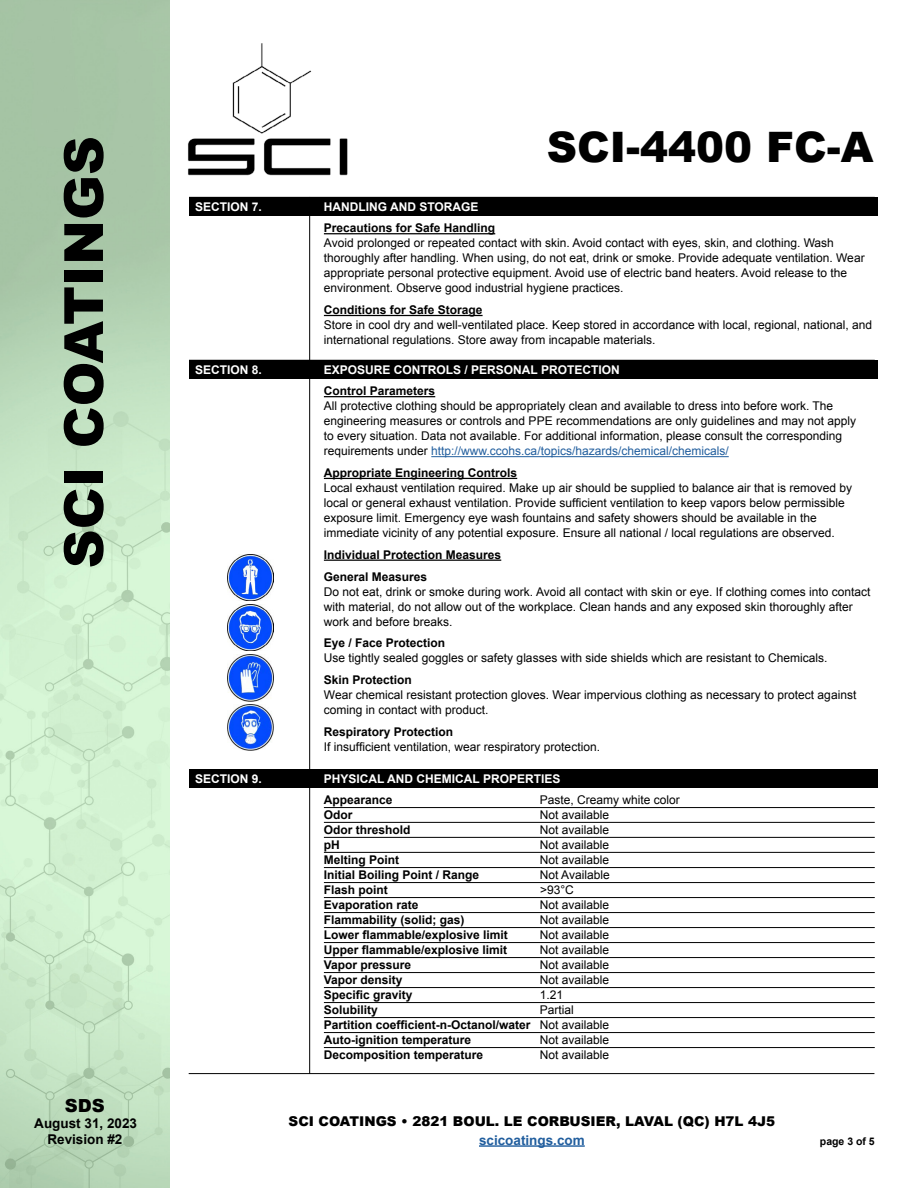
<style>
.page{position:relative;width:918px;height:1188px;background:#fff}
.page>*{position:absolute;margin:0;border:0;box-sizing:border-box;transform-origin:0 0}
.t1{font:900 54px "Arial";color:#000}
.t2{font:900 42px "Arial";color:#000}
.t3{font:900 18px "Arial";color:#000}
.t4{font:900 13.5px "Arial";color:#000}
.t5{font:700 13.5px/16.2px "Arial";color:#000;text-align:center}
.t6{font:700 13.5px "Arial";color:#215e9e}
.t7{font:12px/15px "Arial";color:#000}
.t8{font:700 12px/15px "Arial";color:#000}
.t9{font:700 12px "Arial";color:#fff}
.t10{font:700 10.5px "Arial";color:#000}
.s1{color:#215e9e}
.s2{font-weight:400}
</style>
<div class="page">
<img style="left:0;top:0;width:170px;height:1188px">
<hr style="left:479px;top:1145px;width:106px;height:2px;background:#215e9e">
<div style="left:189px;top:197px;width:689px;height:19px;background:#000"></div>
<div style="left:189px;top:360px;width:689px;height:19px;background:#000"></div>
<div style="left:189px;top:769px;width:689px;height:19px;background:#000"></div>
<hr style="left:324px;top:233px;width:171px;height:1px;background:#000">
<hr style="left:324px;top:315px;width:159px;height:1px;background:#000">
<hr style="left:324px;top:396px;width:111px;height:1px;background:#000">
<hr style="left:431px;top:456px;width:298px;height:1px;background:#215e9e">
<hr style="left:324px;top:478px;width:193px;height:1px;background:#000">
<hr style="left:324px;top:560px;width:177px;height:1px;background:#000">
<hr style="left:324px;top:807px;width:551px;height:1px;background:#000">
<hr style="left:324px;top:822px;width:551px;height:1px;background:#000">
<hr style="left:324px;top:837px;width:551px;height:1px;background:#000">
<hr style="left:324px;top:852px;width:551px;height:1px;background:#000">
<hr style="left:324px;top:867px;width:551px;height:1px;background:#000">
<hr style="left:324px;top:882px;width:551px;height:1px;background:#000">
<hr style="left:324px;top:897px;width:551px;height:1px;background:#000">
<hr style="left:324px;top:912px;width:551px;height:1px;background:#000">
<hr style="left:324px;top:927px;width:551px;height:1px;background:#000">
<hr style="left:324px;top:942px;width:551px;height:1px;background:#000">
<hr style="left:324px;top:957px;width:551px;height:1px;background:#000">
<hr style="left:324px;top:972px;width:551px;height:1px;background:#000">
<hr style="left:324px;top:987px;width:551px;height:1px;background:#000">
<hr style="left:324px;top:1002px;width:551px;height:1px;background:#000">
<hr style="left:324px;top:1017px;width:551px;height:1px;background:#000">
<hr style="left:324px;top:1032px;width:551px;height:1px;background:#000">
<hr style="left:324px;top:1047px;width:551px;height:1px;background:#000">
<hr style="left:309px;top:197px;width:1px;height:877px;background:#000">
<hr style="left:189px;top:1073px;width:685px;height:1px;background:#000">
<img style="left:228px;top:555px;width:46px;height:46px">
<img style="left:228px;top:605px;width:46px;height:46px">
<img style="left:228px;top:655px;width:46px;height:46px">
<img style="left:228px;top:705px;width:46px;height:46px">
<img style="left:188px;top:44px;width:160px;height:132px">
<h1 class="t1" style="left:44px;top:568px;width:434px;rotate:-90deg">SCI COATINGS</h1>
<h3 class="t3" style="left:65px;top:1092px;width:41px">SDS</h3>
<p class="t5" style="left:34px;top:1115px;width:104px">August 31, 2023<br>Revision #2</p>
<p class="t9" style="left:195px;top:199px;width:68px">SECTION 7.</p>
<p class="t9" style="left:195px;top:361px;width:68px">SECTION 8.</p>
<p class="t9" style="left:195px;top:771px;width:68px">SECTION 9.</p>
<h2 class="t2" style="left:547px;top:117px;width:328px">SCI-4400 FC-A</h2>
<p class="t9" style="left:324px;top:199px;width:156px">HANDLING AND STORAGE</p>
<p class="t8" style="left:324px;top:221px;width:173px">Precautions for Safe Handling</p>
<p class="t7" style="left:324px;top:236px;width:542px">Avoid prolonged or repeated contact with skin. Avoid contact with eyes, skin, and clothing. Wash thoroughly after handling. When using, do not eat, drink or smoke. Provide adequate ventilation. Wear appropriate personal protective equipment. Avoid use of electric band heaters. Avoid release to the environment. Observe good industrial hygiene practices.</p>
<p class="t8" style="left:324px;top:303px;width:160px">Conditions for Safe Storage</p>
<p class="t7" style="left:324px;top:318px;width:550px">Store in cool dry and well-ventilated place. Keep stored in accordance with local, regional, national, and international regulations. Store away from incapable materials.</p>
<p class="t9" style="left:324px;top:361px;width:297px">EXPOSURE CONTROLS / PERSONAL PROTECTION</p>
<p class="t8" style="left:324px;top:384px;width:113px">Control Parameters</p>
<p class="t7" style="left:324px;top:399px;width:534px">All protective clothing should be appropriately clean and available to dress into before work. The engineering measures or controls and PPE recommendations are only guidelines and may not apply to every situation. Data not available. For additional information, please consult the corresponding requirements under <span class="s1">http://www.ccohs.ca/topics/hazards/chemical/chemicals/</span></p>
<p class="t8" style="left:324px;top:466px;width:195px">Appropriate Engineering Controls</p>
<p class="t7" style="left:324px;top:481px;width:530px">Local exhaust ventilation required. Make up air should be supplied to balance air that is removed by local or general exhaust ventilation. Provide sufficient ventilation to keep vapors below permissible exposure limit. Emergency eye wash fountains and safety showers should be available in the immediate vicinity of any potential exposure. Ensure all national / local regulations are observed.</p>
<p class="t8" style="left:324px;top:544px;width:179px;line-height:21.8px">Individual Protection Measures<br>General Measures</p>
<p class="t7" style="left:324px;top:584px;width:548px">Do not eat, drink or smoke during work. Avoid all contact with skin or eye. If clothing comes into contact with material, do not allow out of the workplace. Clean hands and any exposed skin thoroughly after work and before breaks.</p>
<p class="t8" style="left:324px;top:636px;width:123px">Eye / Face Protection</p>
<p class="t7" style="left:324px;top:651px;width:505px">Use tightly sealed goggles or safety glasses with side shields which are resistant to Chemicals.</p>
<p class="t8" style="left:324px;top:673px;width:90px">Skin Protection</p>
<p class="t7" style="left:324px;top:688px;width:534px">Wear chemical resistant protection gloves. Wear impervious clothing as necessary to protect against coming in contact with product.</p>
<p class="t8" style="left:324px;top:725px;width:131px">Respiratory Protection</p>
<p class="t7" style="left:324px;top:739px;width:278px">If insufficient ventilation, wear respiratory protection.</p>
<p class="t9" style="left:324px;top:771px;width:238px">PHYSICAL AND CHEMICAL PROPERTIES</p>
<p class="t8" style="left:324px;top:793px;width:70px">Appearance</p>
<p class="t7" style="left:540px;top:793px;width:142px">Paste, Creamy white color</p>
<p class="t8" style="left:324px;top:808px;width:30px">Odor</p>
<p class="t7" style="left:540px;top:808px;width:71px">Not available</p>
<p class="t8" style="left:324px;top:823px;width:88px">Odor threshold</p>
<p class="t7" style="left:540px;top:823px;width:71px">Not available</p>
<p class="t8" style="left:324px;top:838px;width:17px">pH</p>
<p class="t7" style="left:540px;top:838px;width:71px">Not available</p>
<p class="t8" style="left:324px;top:853px;width:77px">Melting Point</p>
<p class="t7" style="left:540px;top:853px;width:71px">Not available</p>
<p class="t8" style="left:324px;top:868px;width:157px">Initial Boiling Point / Range</p>
<p class="t7" style="left:540px;top:868px;width:71px">Not Available</p>
<p class="t8" style="left:324px;top:883px;width:66px">Flash point</p>
<p class="t7" style="left:540px;top:883px;width:35px">&gt;93°C</p>
<p class="t8" style="left:324px;top:898px;width:96px">Evaporation rate</p>
<p class="t7" style="left:540px;top:898px;width:71px">Not available</p>
<p class="t8" style="left:324px;top:913px;width:142px">Flammability (solid; gas)</p>
<p class="t7" style="left:540px;top:913px;width:71px">Not available</p>
<p class="t8" style="left:324px;top:928px;width:186px">Lower flammable/explosive limit</p>
<p class="t7" style="left:540px;top:928px;width:71px">Not available</p>
<p class="t8" style="left:324px;top:943px;width:185px">Upper flammable/explosive limit</p>
<p class="t7" style="left:540px;top:943px;width:71px">Not available</p>
<p class="t8" style="left:324px;top:958px;width:89px">Vapor pressure</p>
<p class="t7" style="left:540px;top:958px;width:71px">Not available</p>
<p class="t8" style="left:324px;top:973px;width:80px">Vapor density</p>
<p class="t7" style="left:540px;top:973px;width:71px">Not available</p>
<p class="t8" style="left:324px;top:988px;width:90px">Specific gravity</p>
<p class="t7" style="left:540px;top:988px;width:25px">1.21</p>
<p class="t8" style="left:324px;top:1003px;width:56px">Solubility</p>
<p class="t8" style="left:324px;top:1003px;width:287px;text-indent:216px"><span class="s2">Partial<br></span>Partition coefficient-n-Octanol/water <span class="s2">Not available<br></span>Auto-ignition temperature</p>
<p class="t7" style="left:540px;top:1033px;width:71px">Not available</p>
<p class="t8" style="left:324px;top:1048px;width:161px">Decomposition temperature</p>
<p class="t7" style="left:540px;top:1048px;width:71px">Not available</p>
<p class="t4" style="left:289px;top:1111px;width:488px">SCI COATINGS • 2821 BOUL. LE CORBUSIER, LAVAL (QC) H7L 4J5</p>
<p class="t6" style="left:479px;top:1131px;width:107px">scicoatings.com</p>
<p class="t10" style="left:820px;top:1134px;width:56px">page 3 of 5</p>
</div>
